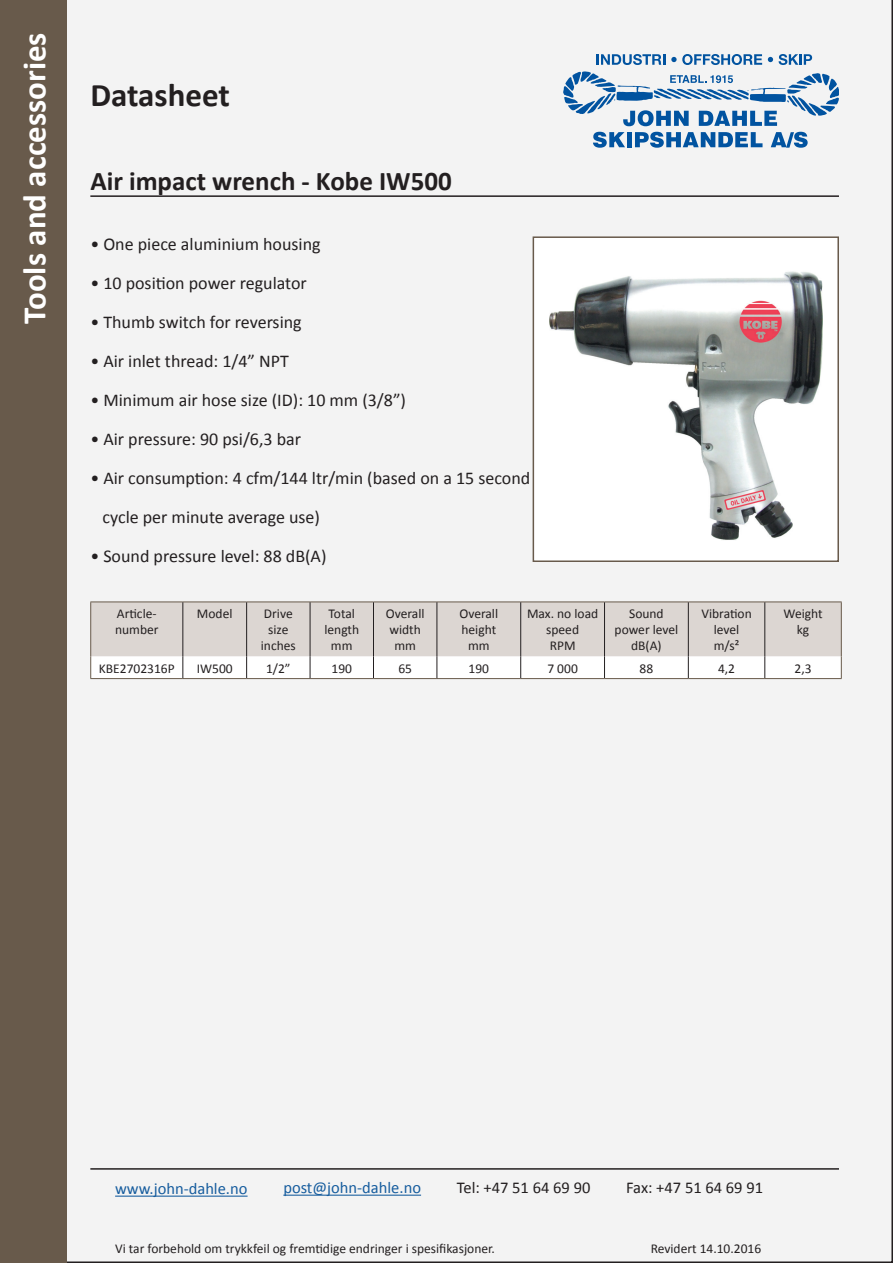
<style>
.page{position:relative;width:893px;height:1263px;background:#fff}
.page>*{position:absolute;margin:0;border:0;box-sizing:border-box;transform-origin:0 0}
.t1{font:700 33px "Calibri";color:#fff}
.t2{font:700 33px "Calibri";color:#231f20}
.t3{font:700 27px "Calibri";color:#231f20}
.t4{font:18px/39px "Calibri";color:#231f20}
.t5{font:16.5px "Calibri";color:#175d9e}
.t6{font:16.5px "Calibri";color:#231f20}
.t7{font:13.5px/16.2px "Calibri";color:#231f20;text-align:center}
</style>
<div class="page">
<div style="left:67px;top:0;width:826px;height:1263px;background:#f3f3f3"></div>
<div style="left:0;top:0;width:67px;height:1263px;background:#685a4b"></div>
<div style="left:533px;top:237px;width:305px;height:324px;background:#fff"></div>
<img style="left:549px;top:271px;width:273px;height:269px">
<div style="left:533px;top:236px;width:306px;height:326px;border:2px solid #685a4b"></div>
<hr style="left:90px;top:601px;width:93px;height:1px;background:#685a4b">
<hr style="left:183px;top:601px;width:64px;height:1px;background:#685a4b">
<hr style="left:247px;top:601px;width:63px;height:1px;background:#685a4b">
<hr style="left:310px;top:601px;width:63px;height:1px;background:#685a4b">
<hr style="left:373px;top:601px;width:64px;height:1px;background:#685a4b">
<hr style="left:437px;top:601px;width:84px;height:1px;background:#685a4b">
<hr style="left:521px;top:601px;width:83px;height:1px;background:#685a4b">
<hr style="left:604px;top:601px;width:84px;height:1px;background:#685a4b">
<hr style="left:688px;top:601px;width:77px;height:1px;background:#685a4b">
<hr style="left:765px;top:601px;width:77px;height:1px;background:#685a4b">
<svg style="left:90px;top:602px;width:752px;height:77px"></svg>
<hr style="left:90px;top:195px;width:749px;height:2px;background:#231f20">
<svg style="left:564px;top:71px;width:275px;height:55px"></svg>
<svg style="left:593px;top:132px;width:32px;height:16px"></svg>
<div style="left:627px;top:132px;width:5px;height:15px;background:#0153a0"></div>
<svg style="left:635px;top:132px;width:127px;height:16px"></svg>
<svg style="left:771px;top:132px;width:37px;height:16px"></svg>
<svg style="left:597px;top:54px;width:68px;height:11px"></svg>
<svg style="left:671px;top:54px;width:91px;height:11px"></svg>
<svg style="left:768px;top:57px;width:5px;height:5px"></svg>
<svg style="left:779px;top:54px;width:33px;height:11px"></svg>
<hr style="left:90px;top:1168px;width:749px;height:2px;background:#231f20">
<hr style="left:115px;top:1195px;width:133px;height:2px;background:#175d9e">
<hr style="left:283px;top:1194px;width:138px;height:2px;background:#175d9e">
<h1 class="t1" style="left:14px;top:323px;width:293px;rotate:-90deg">Tools and accessories</h1>
<h1 class="t2" style="left:90px;top:74px;width:141px">Datasheet</h1>
<h2 class="t3" style="left:90px;top:164px;width:363px">Air impact wrench - Kobe IW500</h2>
<h3 class="t4" style="left:90px;top:225px;width:232px">• One piece aluminium housing</h3>
<h3 class="t4" style="left:90px;top:264px;width:218px">• 10 position power regulator</h3>
<h3 class="t4" style="left:90px;top:303px;width:213px">• Thumb switch for reversing</h3>
<h3 class="t4" style="left:90px;top:342px;width:200px">• Air inlet thread: 1/4” NPT</h3>
<h3 class="t4" style="left:90px;top:381px;width:317px">• Minimum air hose size (ID): 10 mm (3/8”)</h3>
<h3 class="t4" style="left:90px;top:420px;width:212px">• Air pressure: 90 psi/6,3 bar</h3>
<h3 class="t4" style="left:103px;top:459px;width:429px;text-indent:-12px">• Air consumption: 4 cfm/144 ltr/min (based on a 15 second cycle per minute average use)</h3>
<h3 class="t4" style="left:90px;top:537px;width:238px">• Sound pressure level: 88 dB(A)</h3>
<p class="t7" style="left:115px;top:605px;width:45px;text-align:left">Article&shy;number</p>
<p class="t7" style="left:197px;top:605px;width:37px">Model</p>
<p class="t7" style="left:261px;top:605px;width:36px">Drive size inches</p>
<p class="t7" style="left:324px;top:605px;width:36px">Total length mm</p>
<p class="t7" style="left:386px;top:605px;width:40px">Overall width mm</p>
<p class="t7" style="left:459px;top:605px;width:40px">Overall height mm</p>
<p class="t7" style="left:527px;top:605px;width:73px">Max. no load speed<br>RPM</p>
<p class="t7" style="left:615px;top:605px;width:65px">Sound power level dB(A)</p>
<p class="t7" style="left:701px;top:605px;width:52px">Vibration level m/s²</p>
<p class="t7" style="left:783px;top:605px;width:41px">Weight kg</p>
<p class="t7" style="left:99px;top:660px;width:77px">KBE2702316P</p>
<p class="t7" style="left:197px;top:660px;width:37px">IW500</p>
<p class="t7" style="left:266px;top:660px;width:26px">1/2”</p>
<p class="t7" style="left:331px;top:660px;width:22px">190</p>
<p class="t7" style="left:398px;top:660px;width:15px">65</p>
<p class="t7" style="left:469px;top:660px;width:22px">190</p>
<p class="t7" style="left:547px;top:660px;width:32px">7 000</p>
<p class="t7" style="left:640px;top:660px;width:15px">88</p>
<p class="t7" style="left:718px;top:660px;width:19px">4,2</p>
<p class="t7" style="left:794px;top:660px;width:19px">2,3</p>
<p class="t5" style="left:115px;top:1178px;width:134px">www.john-dahle.no</p>
<p class="t5" style="left:283px;top:1177px;width:139px">post@john-dahle.no</p>
<p class="t6" style="left:457px;top:1177px;width:135px">Tel: +47 51 64 69 90</p>
<p class="t6" style="left:626px;top:1177px;width:138px">Fax: +47 51 64 69 91</p>
<p class="t7" style="left:115px;top:1240px;width:381px">Vi tar forbehold om trykkfeil og fremtidige endringer i spesifikasjoner.</p>
<p class="t7" style="left:651px;top:1240px;width:112px">Revidert 14.10.2016</p>
</div>
